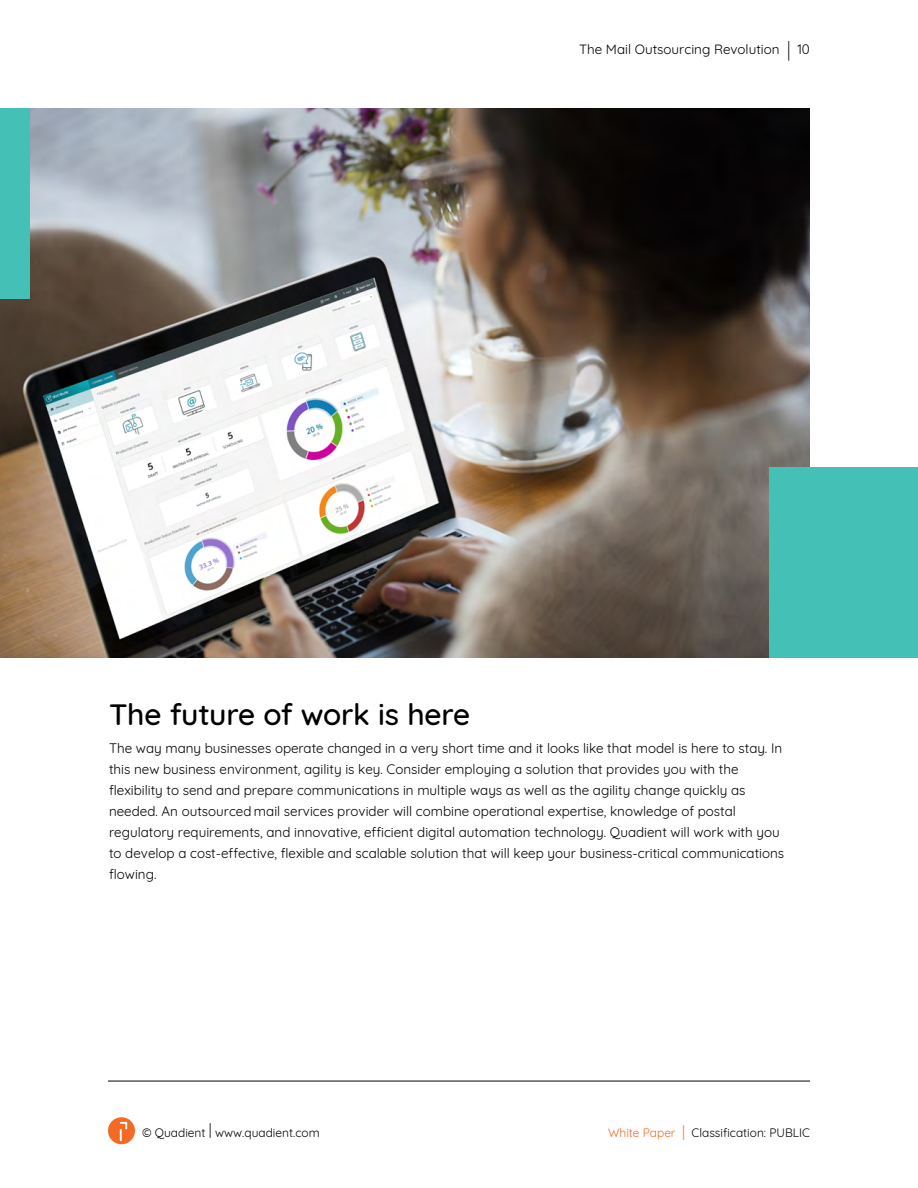
<style>
.page{position:relative;width:918px;height:1188px;background:#fff}
.page>*{position:absolute;margin:0;border:0;box-sizing:border-box;transform-origin:0 0}
.t1{font:500 30px "Quicksand";letter-spacing:-.01em;color:#000}
.t2{font:13.5px/21px "Quicksand";color:#000}
.t3{font:13.5px "Quicksand";color:#000}
.t4{font:12px "Quicksand";color:#000}
.s1{font-size:20.1px}
.s2{font-style:inherit}
.s3{font-size:21px}
.s4{color:#f26a24}
.s5{font-size:20.85px;color:#f26a24}
</style>
<div class="page">
<svg style="left:108px;top:1117px;width:27px;height:27px"></svg>
<hr style="left:108px;top:1081px;width:702px;height:1px;background:#000">
<img style="left:0;top:108px;width:810px;height:550px">
<div style="left:0;top:108px;width:29px;height:190px;background:#44c0b6"></div>
<div style="left:770px;top:468px;width:148px;height:190px;background:#44c0b6"></div>
<p class="t3" style="left:579px;top:39px;width:232px">The Mail Outsourcing Revolution <span class="s1">|</span> <span class="s2">10</span></p>
<h1 class="t1" style="left:109px;top:690px;width:363px">The future of work is here</h1>
<p class="t2" style="left:109px;top:737px;width:677px">The way many businesses operate changed in a very short time and it looks like that model is here to stay. In this new business environment, agility is key. Consider employing a solution that provides you with the flexibility to send and prepare communications in multiple ways as well as the agility change quickly as needed. A<span class="s2">n outsourced</span> mail services provider will combine operational expertise, knowledge of postal regulatory requirements, and innovative, efficient digital automation technology. Quadient will work with you to develop a cost-effective, flexible and scalable solution that will keep your business-critical communications flowing.</p>
<p class="t4" style="left:142px;top:1123px;width:179px">© Quadient <span class="s3">I</span> www.quadient.com</p>
<p class="t4" style="left:608px;top:1123px;width:203px"><span class="s4">White Paper</span> <span class="s5">I</span> Classification: PUBLIC</p>
</div>
